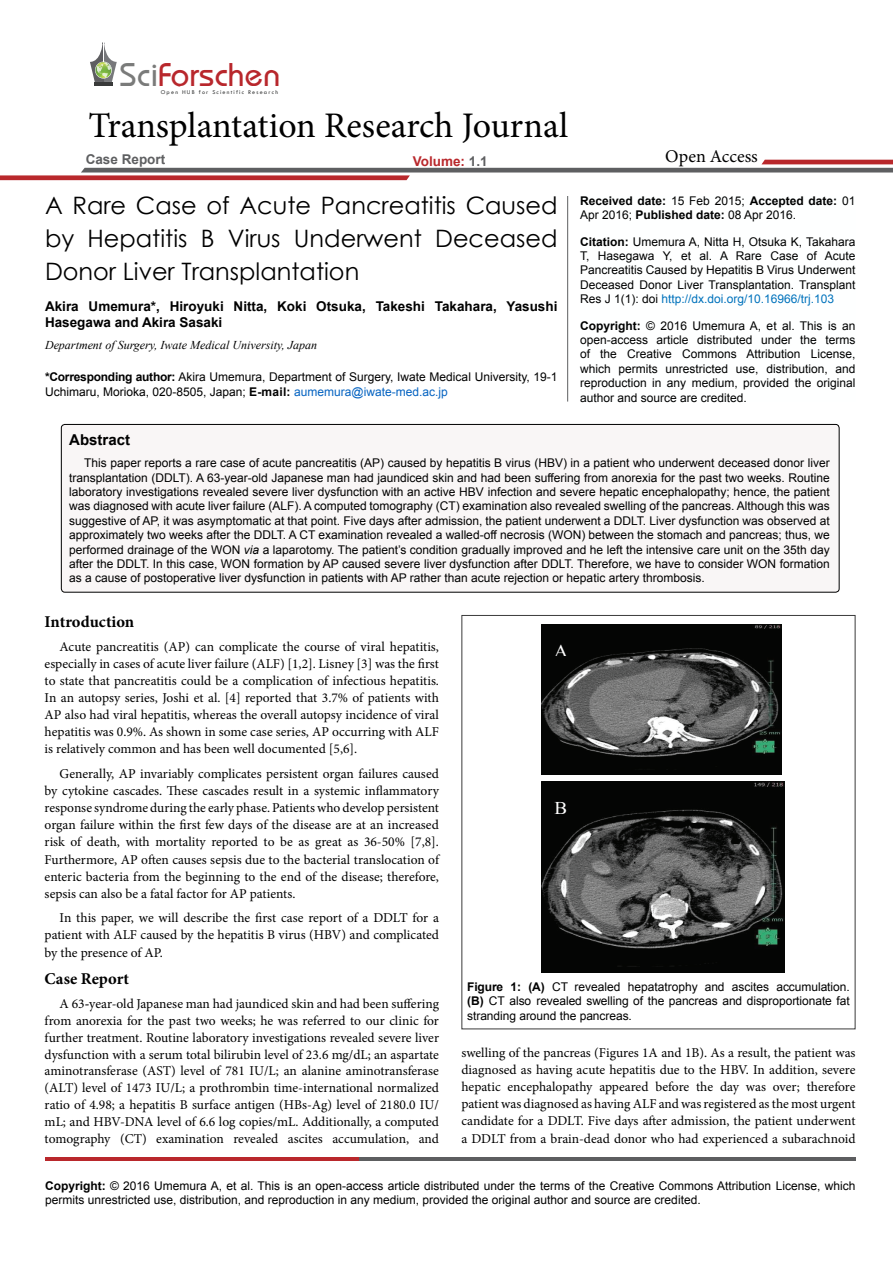
<style>
.page{position:relative;width:893px;height:1263px;background:#fff}
.page>*{position:absolute;margin:0;border:0;box-sizing:border-box;transform-origin:0 0}
.t1{font:36px "Minion Pro";letter-spacing:-.005em;color:#000}
.t2{font:34.2px "Opal";color:#b8272c}
.t3{font:24px/33px "Century Gothic";color:#000;text-align:justify}
.t4{font:18px "Minion Pro";color:#000}
.t5{font:17.85px "Times New Roman";color:#fff;scale:1.07 1}
.t6{font:700 16.5px "Minion Pro";color:#000}
.t7{font:700 15px "Arial";color:#000}
.t8{font:13.5px/17.1px "Minion Pro";color:#000;text-align:justify}
.t9{font:700 13.5px/16.2px "Arial";color:#000}
.t10{font:700 13.5px "Arial";color:#5e5f61}
.t11{font:700 13.5px "Arial";color:#b9282c}
.t12{font:12px/14.4px "Arial";color:#000;text-align:justify}
.t13{font:700 12px/14.4px "Arial";color:#000}
.t14{font:italic 12px "Times New Roman";color:#000}
.t15{font:6px "Tw Cen";letter-spacing:.2em;color:#393a3a}
.s1{color:#7a7b7a}
.s2{color:#5e5f61}
.s3{font-weight:700}
.s4{color:#0563c1}
.s5{font-weight:400}
.s6{color:#0072bc}
.s7{font-style:italic}
</style>
<div class="page">
<hr style="left:94px;top:82px;width:19px;height:4px;background:#393a3a">
<svg style="left:90px;top:42px;width:27px;height:40px"></svg>
<svg style="left:0;top:160px;width:893px;height:20px"></svg>
<hr style="left:45px;top:1157px;width:314px;height:4px;background:#b9282c">
<hr style="left:359px;top:1157px;width:496px;height:4px;background:#5d5e60">
<hr style="left:567px;top:196px;width:1px;height:206px;background:#5e5f61">
<div style="left:61px;top:424px;width:778px;height:168px;background:#f9f6f6;border-radius:4px"></div>
<div style="left:61px;top:424px;width:778px;height:169px;border:1px solid #000;border-radius:4px"></div>
<img style="left:541px;top:782px;width:244px;height:190px">
<img style="left:541px;top:625px;width:240px;height:150px">
<h2 class="t2" style="left:120px;top:54px;width:162px"><span class="s1">Sci</span>Forschen</h2>
<p class="t15" style="left:161px;top:88px;width:119px">Open HUB for Scientific Research</p>
<h1 class="t1" style="left:88px;top:102px;width:481px">Transplantation Research Journal</h1>
<p class="t10" style="left:86px;top:151px;width:81px">Case Report</p>
<p class="t11" style="left:413px;top:152px;width:76px">Volume: <span class="s2">1.1</span></p>
<p class="t3" style="left:45px;top:188px;width:514px">A Rare Case of Acute Pancreatitis Caused by Hepatitis B Virus Underwent Deceased Donor Liver Transplantation</p>
<p class="t9" style="left:45px;top:299px;width:514px">Akira Umemura*, Hiroyuki Nitta, Koki Otsuka, Takeshi Takahara, Yasushi<br>Hasegawa and Akira Sasaki</p>
<p class="t14" style="left:45px;top:337px;width:274px">Department of Surgery, Iwate Medical University, Japan</p>
<p class="t12" style="left:45px;top:370px;width:514px"><span class="s3">*Corresponding author:</span> Akira Umemura, Department of Surgery, Iwate Medical University, 19-1<br>Uchimaru, Morioka, 020-8505, Japan; <span class="s3">E-mail:</span> <span class="s4">aumemura@iwate-med.ac.jp</span></p>
<h3 class="t4" style="left:665px;top:145px;width:94px">Open Access</h3>
<p class="t13" style="left:580px;top:194px;width:277px">Received date: <span class="s5">15 Feb 2015;</span> Accepted date: <span class="s5">01<br>Apr 2016;</span> Published date: <span class="s5">08 Apr 2016.</span></p>
<p class="t12" style="left:580px;top:234px;width:277px"><span class="s3">Citation:</span> Umemura A, Nitta H, Otsuka K, Takahara T, Hasegawa Y, et al. A Rare Case of Acute Pancreatitis Caused by Hepatitis B Virus Underwent Deceased Donor Liver Transplantation. Transplant Res J 1(1): doi <span class="s6">http://dx.doi.org/10.16966/trj.103</span></p>
<p class="t12" style="left:580px;top:318px;width:277px"><span class="s3">Copyright:</span> © 2016 Umemura A, et al. This is an open-access article distributed under the terms of the Creative Commons Attribution License, which permits unrestricted use, distribution, and reproduction in any medium, provided the original author and source are credited.</p>
<p class="t7" style="left:69px;top:430px;width:62px">Abstract</p>
<p class="t12" style="left:69px;top:456px;width:762px;text-indent:15px">This paper reports a rare case of acute pancreatitis (AP) caused by hepatitis B virus (HBV) in a patient who underwent deceased donor liver transplantation (DDLT). A 63-year-old Japanese man had jaundiced skin and had been suffering from anorexia for the past two weeks. Routine laboratory investigations revealed severe liver dysfunction with an active HBV infection and severe hepatic encephalopathy; hence, the patient was diagnosed with acute liver failure (ALF). A computed tomography (CT) examination also revealed swelling of the pancreas. Although this was suggestive of AP, it was asymptomatic at that point. Five days after admission, the patient underwent a DDLT. Liver dysfunction was observed at approximately two weeks after the DDLT. A CT examination revealed a walled-off necrosis (WON) between the stomach and pancreas; thus, we performed drainage of the WON <span class="s7">via</span> a laparotomy. The patient’s condition gradually improved and he left the intensive care unit on the 35th day after the DDLT. In this case, WON formation by AP caused severe liver dysfunction after DDLT. Therefore, we have to consider WON formation as a cause of postoperative liver dysfunction in patients with AP rather than acute rejection or hepatic artery thrombosis.</p>
<p class="t6" style="left:45px;top:610px;width:91px">Introduction</p>
<p class="t8" style="left:45px;top:638px;width:396px;text-indent:15px">Acute pancreatitis (AP) can complicate the course of viral hepatitis, especially in cases of acute liver failure (ALF) [1,2]. Lisney [3] was the first to state that pancreatitis could be a complication of infectious hepatitis.<br>In an autopsy series, Joshi et al. [4] reported that 3.7% of patients with AP also had viral hepatitis, whereas the overall autopsy incidence of viral hepatitis was 0.9%. As shown in some case series, AP occurring with ALF is relatively common and has been well documented [5,6].</p>
<p class="t8" style="left:45px;top:765px;width:396px;text-indent:15px">Generally, AP invariably complicates persistent organ failures caused by cytokine cascades. These cascades result in a systemic inflammatory response syndrome during the early phase. Patients who develop persistent organ failure within the first few days of the disease are at an increased risk of death, with mortality reported to be as great as 36-50% [7,8].<br>Furthermore, AP often causes sepsis due to the bacterial translocation of enteric bacteria from the beginning to the end of the disease; therefore, sepsis can also be a fatal factor for AP patients.</p>
<p class="t8" style="left:45px;top:909px;width:396px;text-indent:15px">In this paper, we will describe the first case report of a DDLT for a patient with ALF caused by the hepatitis B virus (HBV) and complicated by the presence of AP.</p>
<p class="t6" style="left:45px;top:967px;width:86px">Case Report</p>
<p class="t8" style="left:45px;top:995px;width:396px;text-indent:15px">A 63<span class="s3">-</span>year-old Japanese man had jaundiced skin and had been suffering from anorexia for the past two weeks; he was referred to our clinic for further treatment. Routine laboratory investigations revealed severe liver dysfunction with a serum total bilirubin level of 23.6 mg/dL; an aspartate aminotransferase (AST) level of 781 IU/L; an alanine aminotransferase (ALT) level of 1473 IU/L; a prothrombin time-international normalized ratio of 4.98; a hepatitis B surface antigen (HBs-Ag) level of 2180.0 IU/ mL; and HBV-DNA level of 6.6 log copies/mL. Additionally, a computed tomography (CT) examination revealed ascites accumulation, and</p>
<p class="t5" style="left:554px;top:639px;width:14px">A</p>
<p class="t5" style="left:555px;top:796px;width:13px">B</p>
<p class="t12" style="left:467px;top:979px;width:384px"><span class="s3">Figure 1: (A)</span> CT revealed hepatatrophy and ascites accumulation. <span class="s3">(B)</span> CT also revealed swelling of the pancreas and disproportionate fat stranding around the pancreas.</p>
<p class="t8" style="left:461px;top:1044px;width:395px">swelling of the pancreas (Figures 1A and 1B). As a result, the patient was diagnosed as having acute hepatitis due to the HBV. In addition, severe hepatic encephalopathy appeared before the day was over; therefore patient was diagnosed as having ALF and was registered as the most urgent candidate for a DDLT. Five days after admission, the patient underwent a DDLT from a brain-dead donor who had experienced a subarachnoid</p>
<p class="t12" style="left:45px;top:1178px;width:812px"><span class="s3">Copyright:</span> © 2016 Umemura A, et al. This is an open-access article distributed under the terms of the Creative Commons Attribution License, which permits unrestricted use, distribution, and reproduction in any medium, provided the original author and source are credited.</p>
</div>
